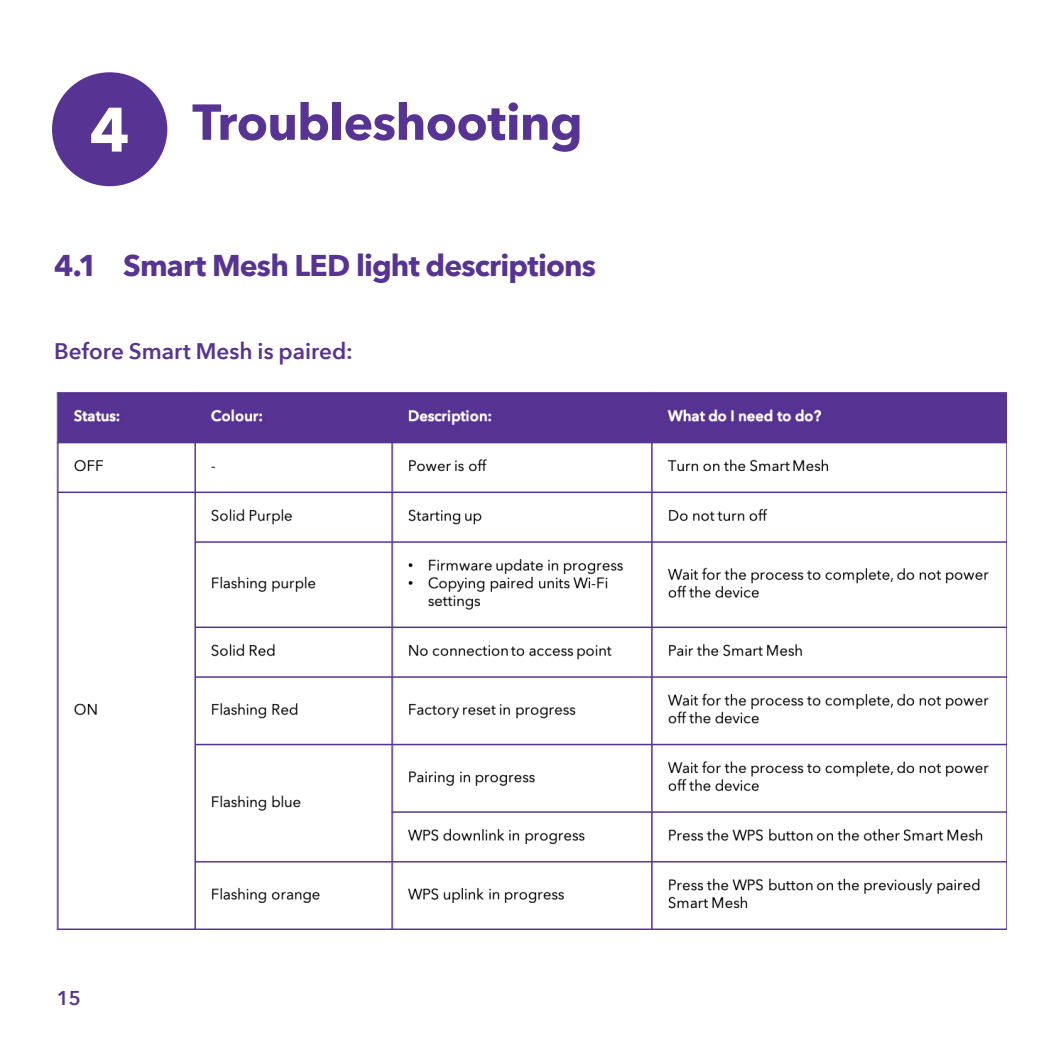
<style>
.page{position:relative;width:1063px;height:1063px;background:#fff}
.page>*{position:absolute;margin:0;border:0;box-sizing:border-box;transform-origin:0 0}
.t1{font:700 62px "Avenir Next LT Pro";color:#fff}
.t2{font:700 50px "Avenir Next LT Pro";letter-spacing:-.015em;color:#573393}
.t3{font:700 30px "Avenir Next LT Pro";letter-spacing:-.03em;color:#573393}
.t4{font:600 22.5px "Avenir Next LT Pro";color:#573393}
.t5{font:600 20px "Avenir Next LT Pro";color:#573393}
</style>
<div class="page">
<div style="left:52px;top:72px;width:115px;height:114px;background:#573393;border-radius:50%"></div>
<img style="left:57px;top:391px;width:949px;height:539px">
<p class="t1" style="left:90px;top:92px;width:42px">4</p>
<p class="t2" style="left:192px;top:92px;width:392px">Troubleshooting</p>
<p class="t3" style="left:54px;top:248px;width:544px">4.1 Smart Mesh LED light descriptions</p>
<p class="t4" style="left:54px;top:337px;width:300px">Before Smart Mesh is paired:</p>
<p class="t5" style="left:57px;top:986px;width:26px">15</p>
</div>
